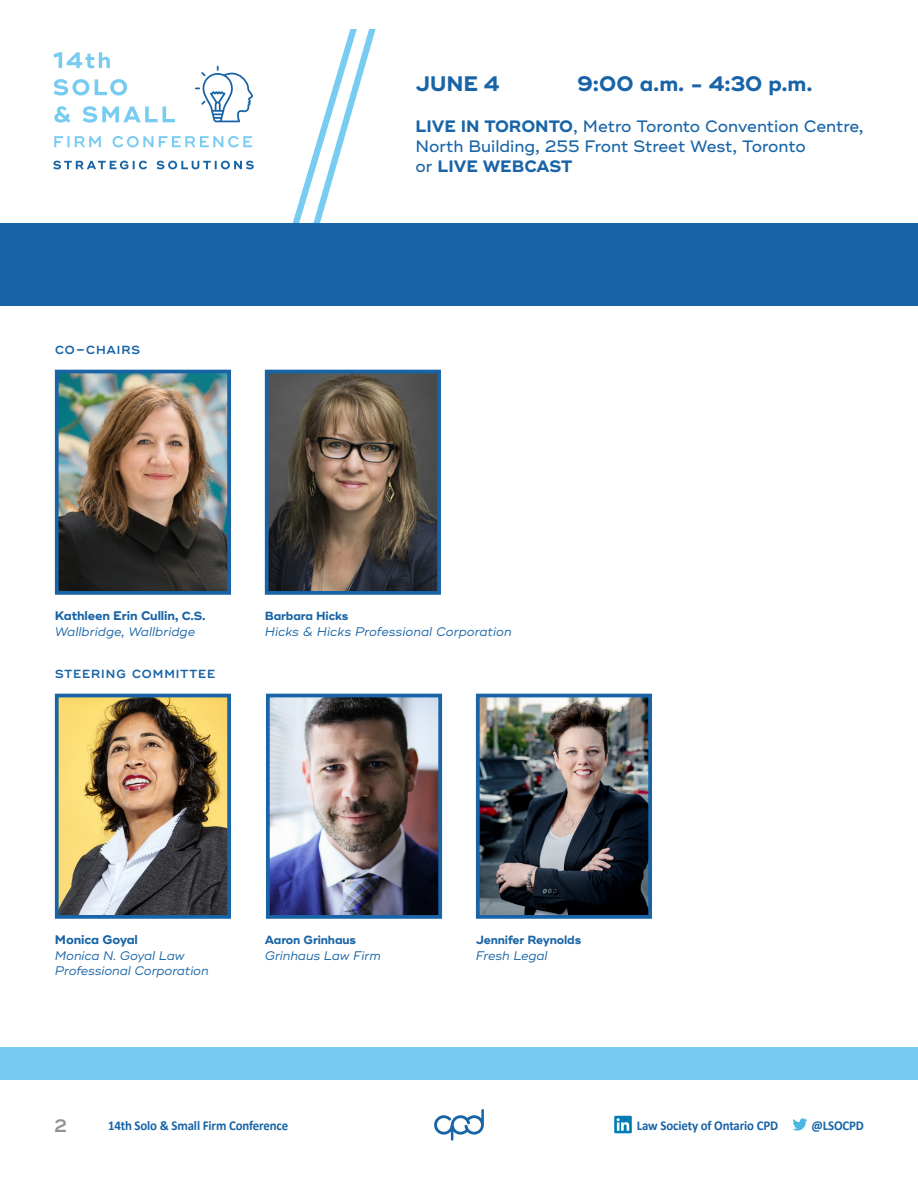
<style>
.page{position:relative;width:918px;height:1188px;background:#fff}
.page>*{position:absolute;margin:0;border:0;box-sizing:border-box;transform-origin:0 0}
.t1{font:700 21px "Ridley Grotesk";color:#1864a7}
.t2{font:600 18px "Ridley Grotesk";color:#8f9194}
.t3{font:500 16.8px "Ridley Grotesk";letter-spacing:.02em;color:#1864a7}
.t4{font:500 16.5px/19.8px "Ridley Grotesk";color:#1864a7}
.t5{font:700 13.5px "Calibri";letter-spacing:-.01em;color:#1864a7;scale:.95 1}
.t6{font:italic 12.45px/15.8px "Ridley Grotesk";letter-spacing:-.01em;color:#1864a7}
.t7{font:700 11.85px "Ridley Grotesk";letter-spacing:-.01em;color:#1864a7}
.s1{font-weight:700}
.s2{font-weight:700;font-style:normal}
.s3{font-weight:700;font-style:normal;font-size:11.85px}
</style>
<div class="page">
<svg style="left:792px;top:1118px;width:15px;height:13px"></svg>
<svg style="left:614px;top:1116px;width:18px;height:17px"></svg>
<svg style="left:617px;top:1118px;width:12px;height:13px"></svg>
<svg style="left:434px;top:1109px;width:50px;height:32px"></svg>
<svg style="left:211px;top:29px;width:198px;height:195px"></svg>
<img style="left:60px;top:699px;width:166px;height:215px">
<div style="left:55px;top:694px;width:176px;height:225px;border:4px solid #1864a7"></div>
<img style="left:271px;top:699px;width:166px;height:215px">
<div style="left:266px;top:694px;width:176px;height:225px;border:4px solid #1864a7"></div>
<img style="left:481px;top:699px;width:166px;height:215px">
<div style="left:476px;top:694px;width:176px;height:225px;border:4px solid #1864a7"></div>
<div style="left:0;top:1047px;width:918px;height:33px;background:#78cbf1"></div>
<svg style="left:54px;top:106px;width:121px;height:17px"></svg>
<svg style="left:54px;top:79px;width:73px;height:17px"></svg>
<svg style="left:53px;top:52px;width:57px;height:16px"></svg>
<svg style="left:195px;top:66px;width:58px;height:56px"></svg>
<svg style="left:54px;top:136px;width:198px;height:11px"></svg>
<svg style="left:53px;top:161px;width:201px;height:8px"></svg>
<img style="left:60px;top:375px;width:166px;height:215px">
<div style="left:55px;top:370px;width:176px;height:225px;border:4px solid #1864a7"></div>
<img style="left:270px;top:375px;width:166px;height:215px">
<div style="left:265px;top:370px;width:176px;height:225px;border:4px solid #1864a7"></div>
<div style="left:0;top:224px;width:918px;height:82px;background:#1864a7"></div>
<p class="t3" style="left:55px;top:338px;width:87px">co‑chairs</p>
<p class="t1" style="left:415px;top:71px;width:86px">JUNE 4</p>
<p class="t1" style="left:577px;top:71px;width:237px">9:00 a.m. - 4:30 p.m.</p>
<p class="t4" style="left:415px;top:117px;width:450px"><span class="s1">LIVE IN TORONTO</span>, Metro Toronto Convention Centre,<br>North Building, 255 Front Street West, Toronto<br>or <span class="s1">LIVE WEBCAST</span></p>
<p class="t6" style="left:55px;top:608px;width:152px"><span class="s2">Kathleen Erin Cullin,</span> <span class="s3">C.S.<br></span>Wallbridge, Wallbridge</p>
<p class="t7" style="left:265px;top:609px;width:85px">Barbara Hicks</p>
<p class="t6" style="left:265px;top:624px;width:248px">Hicks &amp; Hicks Professional Corporation</p>
<p class="t3" style="left:55px;top:662px;width:162px">steering committee</p>
<p class="t6" style="left:55px;top:932px;width:155px"><span class="s2">Monica Goyal<br></span>Monica N. Goyal Law<br>Professional Corporation</p>
<p class="t7" style="left:265px;top:933px;width:93px">Aaron Grinhaus</p>
<p class="t6" style="left:265px;top:948px;width:117px">Grinhaus Law Firm</p>
<p class="t7" style="left:476px;top:933px;width:107px">Jennifer Reynolds</p>
<p class="t6" style="left:476px;top:948px;width:73px">Fresh Legal</p>
<h2 class="t2" style="left:54px;top:1115px;width:14px">2</h2>
<p class="t5" style="left:108px;top:1116px;width:191px">14th Solo &amp; Small Firm Conference</p>
<p class="t5" style="left:637px;top:1116px;width:150px">Law Society of Ontario CPD</p>
<p class="t5" style="left:811px;top:1116px;width:57px">@LSOCPD</p>
</div>
